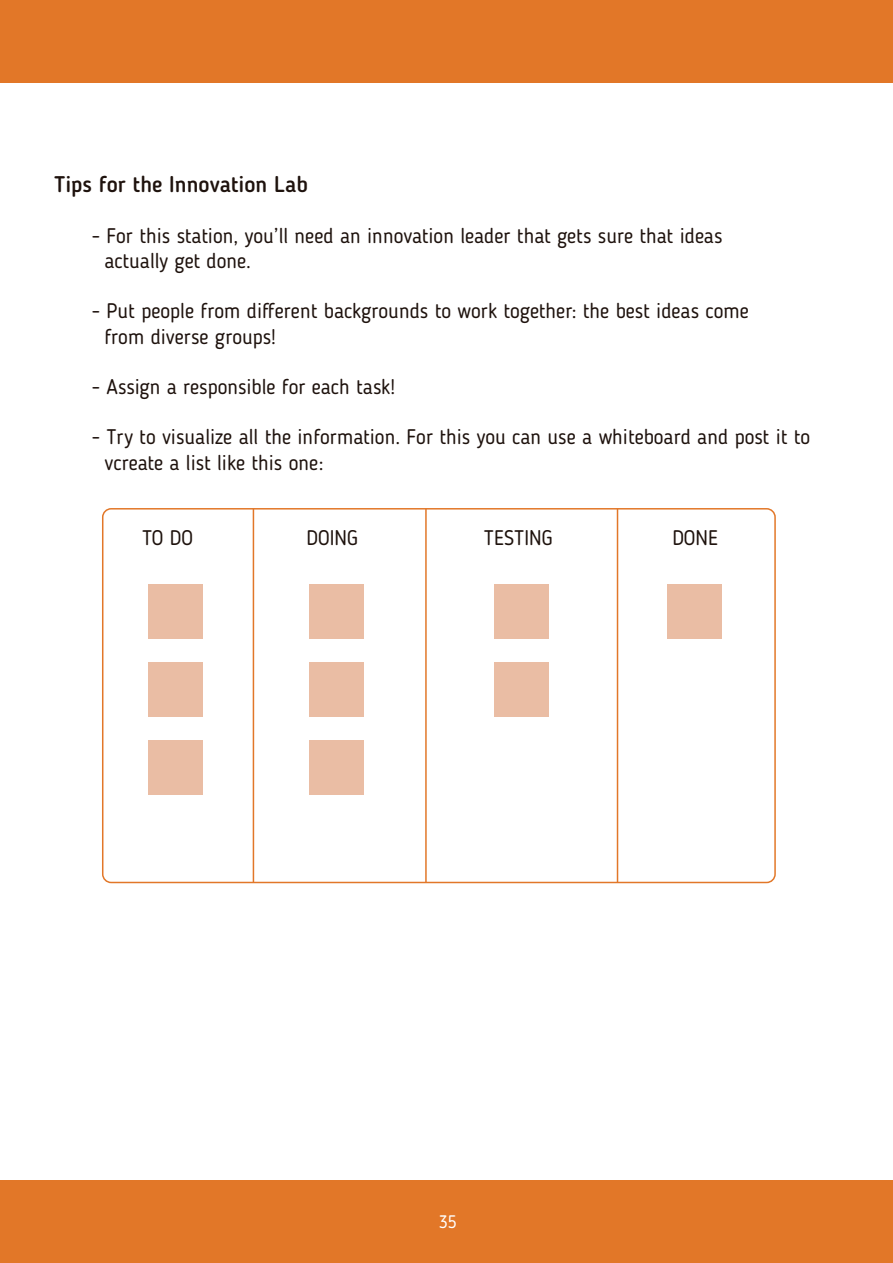
<style>
.page{position:relative;width:893px;height:1263px;background:#fff}
.page>*{position:absolute;margin:0;border:0;box-sizing:border-box;transform-origin:0 0}
.t1{font:500 22.5px "Blogger Sans";color:#1e120d}
.t2{font:21px/25.2px "Blogger Sans";color:#1e120d}
.t3{font:18px "Blogger Sans";color:#fff}
</style>
<div class="page">
<div style="left:0;top:1181px;width:893px;height:82px;background:#e27728"></div>
<div style="left:0;top:0;width:893px;height:82px;background:#e27728"></div>
<div style="left:102px;top:508px;width:674px;height:375px;border:2px solid #e27728;border-radius:8px"></div>
<hr style="left:253px;top:509px;width:1px;height:373px;background:#e27728">
<hr style="left:425px;top:509px;width:2px;height:373px;background:#e27728">
<hr style="left:617px;top:509px;width:1px;height:373px;background:#e27728">
<div style="left:148px;top:584px;width:55px;height:55px;background:#eabda4"></div>
<div style="left:148px;top:662px;width:55px;height:54px;background:#eabda4"></div>
<div style="left:148px;top:740px;width:55px;height:54px;background:#eabda4"></div>
<div style="left:309px;top:584px;width:55px;height:55px;background:#eabda4"></div>
<div style="left:309px;top:662px;width:55px;height:54px;background:#eabda4"></div>
<div style="left:309px;top:740px;width:55px;height:54px;background:#eabda4"></div>
<div style="left:494px;top:584px;width:55px;height:55px;background:#eabda4"></div>
<div style="left:494px;top:662px;width:55px;height:54px;background:#eabda4"></div>
<div style="left:667px;top:584px;width:54px;height:55px;background:#eabda4"></div>
<p class="t1" style="left:54px;top:171px;width:255px">Tips for the Innovation Lab</p>
<p class="t2" style="left:104px;top:223px;width:620px;text-indent:-13px">- For this station, you’ll need an innovation leader that gets sure that ideas actually get done.</p>
<p class="t2" style="left:104px;top:298px;width:646px;text-indent:-13px">- Put people from different backgrounds to work together: the best ideas come from diverse groups!</p>
<p class="t2" style="left:92px;top:374px;width:305px">- Assign a responsible for each task!</p>
<p class="t2" style="left:104px;top:424px;width:707px;text-indent:-13px">- Try to visualize all the information. For this you can use a whiteboard and post it to vcreate a list like this one:</p>
<p class="t2" style="left:142px;top:525px;width:52px">TO DO</p>
<p class="t2" style="left:306px;top:525px;width:53px">DOING</p>
<p class="t2" style="left:484px;top:525px;width:70px">TESTING</p>
<p class="t2" style="left:672px;top:525px;width:47px">DONE</p>
<p class="t3" style="left:439px;top:1211px;width:19px">35</p>
</div>
